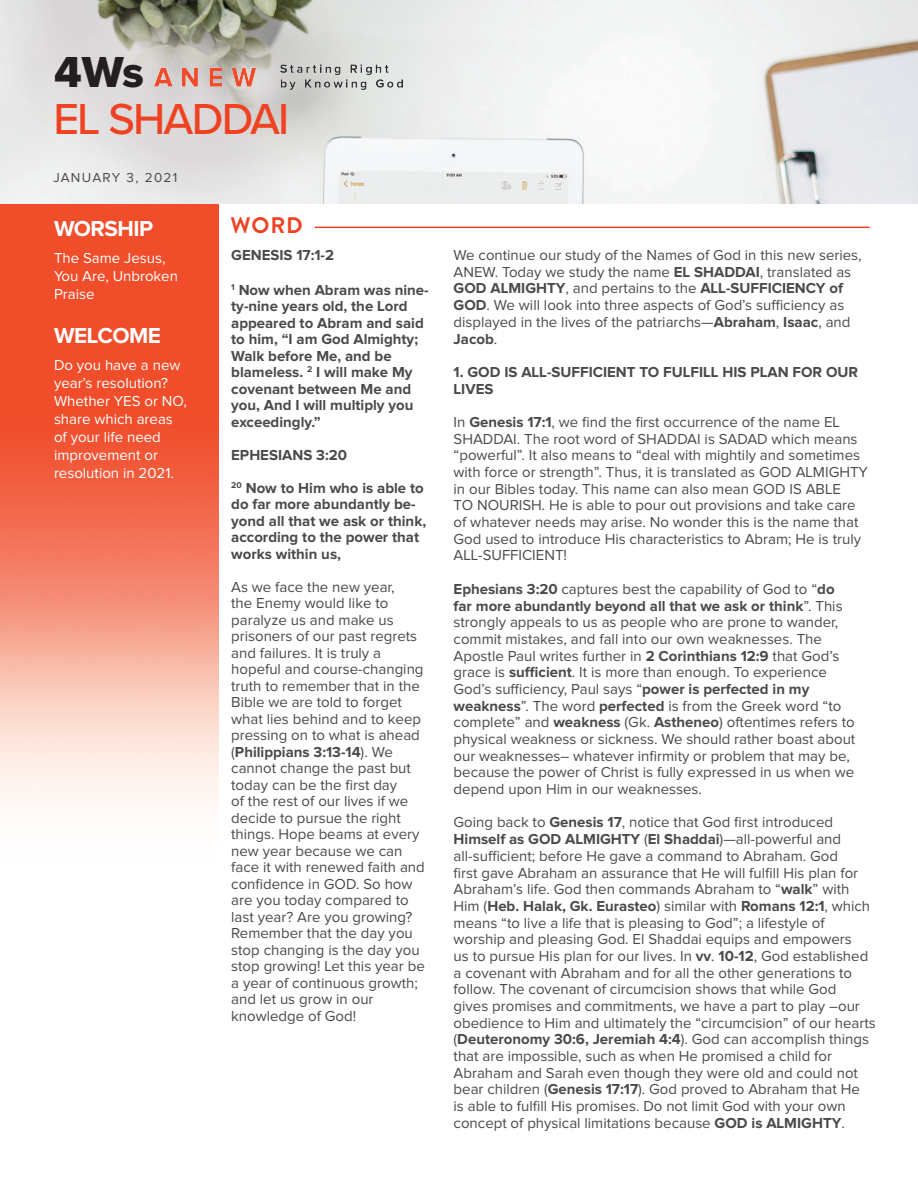
<style>
.page{position:relative;width:918px;height:1188px;background:#fff}
.page>*{position:absolute;margin:0;border:0;box-sizing:border-box;transform-origin:0 0}
.t1{font:500 45px "Proxima Nova";letter-spacing:-.04em;color:#ef4222}
.t2{font:45px "Proxima Nova Extrabld";color:#231f20}
.t3{font:700 22.5px "Proxima Nova";letter-spacing:-.02em;color:#fff}
.t4{font:700 22.5px "Brandon Grotesque";color:#ef4223}
.t5{font:15px/16.6px "Proxima Nova";color:#4a4a4a}
.t6{font:700 15px/16.5px "Proxima Nova";color:#4a4a4a}
.t7{font:15px/18px "Proxima Nova";color:#fff}
.t8{font:13.5px "Proxima Nova";letter-spacing:.1em;color:#4a4a4a}
.s1{font-weight:700}
.s2{font-weight:400}
</style>
<div class="page">
<img style="left:0;top:0;width:918px;height:203px">
<hr style="left:315px;top:227px;width:554px;height:1px;background:#ef4223">
<img style="left:0;top:204px;width:219px;height:597px">
<img style="left:154px;top:64px;width:249px;height:26px">
<h1 class="t2" style="left:54px;top:39px;width:92px">4Ws</h1>
<p class="t1" style="left:53px;top:85px;width:238px">EL SHADDAI</p>
<p class="t8" style="left:53px;top:172px;width:126px">JANUARY 3, 2021</p>
<p class="t3" style="left:54px;top:219px;width:101px">WORSHIP</p>
<p class="t7" style="left:54px;top:250px;width:126px">The Same Jesus,<br>You Are, Unbroken<br>Praise</p>
<p class="t3" style="left:54px;top:325px;width:109px">WELCOME</p>
<p class="t7" style="left:54px;top:356px;width:135px">Do you have a new year’s resolution?<br>Whether YES or NO, share which areas of your life need improvement or resolution in 2021.</p>
<h2 class="t4" style="left:230px;top:210px;width:74px">WORD</h2>
<p class="t6" style="left:231px;top:247px;width:104px">GENESIS 17:1-2</p>
<p class="t6" style="left:231px;top:282px;width:199px"><sup>1</sup> Now when Abram was nine&shy;ty-nine years old, the Lord appeared to Abram and said to him, “I am God Almighty;<br>Walk before Me, and be blameless. <sup>2</sup> I will make My covenant between Me and you, And I will multiply you exceedingly.”</p>
<p class="t6" style="left:231px;top:447px;width:117px">EPHESIANS 3:20</p>
<p class="t6" style="left:231px;top:480px;width:196px"><sup>20</sup> Now to Him who is able to do far more abundantly be&shy;yond all that we ask or think, according to the power that works within us,</p>
<p class="t5" style="left:231px;top:579px;width:165px">As we face the new year,</p>
<p class="t5" style="left:231px;top:595px;width:159px">the Enemy would like to</p>
<p class="t5" style="left:231px;top:612px;width:164px">paralyze us and make us</p>
<p class="t5" style="left:231px;top:628px;width:187px">prisoners of our past regrets and failures. It is truly a</p>
<p class="t5" style="left:231px;top:661px;width:194px">hopeful and course-changing truth to remember that in the<br>Bible we are told to forget what lies behind and to keep pressing on to what is ahead (<span class="s1">Philippians 3:13-14</span>). We</p>
<p class="t5" style="left:231px;top:760px;width:195px">cannot change the past but today can be the first day<br>of the rest of our lives if we decide to pursue the right things. Hope beams at every new year because we can face it with renewed faith and confidence in GOD. So how are you today compared to last year? Are you growing?<br>Remember that the day you stop changing is the day you stop growing! Let this year be a year of continuous growth; and let us grow in our</p>
<p class="t5" style="left:231px;top:1008px;width:127px">knowledge of God!</p>
<p class="t5" style="left:454px;top:247px;width:410px">We continue our study of the Names of God in this new series, ANEW. Today we study the name <span class="s1">EL SHADDAI</span>, translated as <span class="s1">GOD ALMIGHTY</span>, and pertains to the <span class="s1">ALL-SUFFICIENCY of GOD</span>. We will look into three aspects of God’s sufficiency as displayed in the lives of the patriarchs—<span class="s1">Abraham</span>, <span class="s1">Isaac</span>, and <span class="s1">Jacob</span>.</p>
<p class="t6" style="left:454px;top:364px;width:406px">1. GOD IS ALL-SUFFICIENT TO FULFILL HIS PLAN FOR OUR<br>LIVES</p>
<p class="t5" style="left:454px;top:414px;width:416px">In <span class="s1">Genesis 17:1</span>, we find the first occurrence of the name EL SHADDAI. The root word of SHADDAI is SADAD which means “powerful”. It also means to “deal with mightily and sometimes with force or strength”. Thus, it is translated as GOD ALMIGHTY in our Bibles today. This name can also mean GOD IS ABLE<br>TO NOURISH. He is able to pour out provisions and take care of whatever needs may arise. No wonder this is the name that God used to introduce His characteristics to Abram; He is truly ALL-SUFFICIENT!</p>
<p class="t5" style="left:454px;top:581px;width:383px"><span class="s1">Ephesians 3:20</span> captures best the capability of God to “<span class="s1">do</span></p>
<p class="t6" style="left:454px;top:598px;width:391px">far more abundantly beyond all that we ask or think<span class="s2">”. This</span></p>
<p class="t5" style="left:454px;top:615px;width:386px">strongly appeals to us as people who are prone to wander,</p>
<p class="t5" style="left:454px;top:631px;width:370px">commit mistakes, and fall into our own weaknesses. The</p>
<p class="t5" style="left:454px;top:648px;width:387px">Apostle Paul writes further in <span class="s1">2 Corinthians 12:9</span> that God’s</p>
<p class="t5" style="left:454px;top:665px;width:375px">grace is <span class="s1">sufficient</span>. It is more than enough. To experience</p>
<p class="t5" style="left:454px;top:681px;width:357px">God’s sufficiency, Paul says “<span class="s1">power is perfected in my</span></p>
<p class="t5" style="left:454px;top:698px;width:403px"><span class="s1">weakness</span>”. The word <span class="s1">perfected</span> is from the Greek word “to complete” and <span class="s1">weakness</span> (Gk. <span class="s1">Astheneo</span>) oftentimes refers to physical weakness or sickness. We should rather boast about our weaknesses– whatever infirmity or problem that may be, because the power of Christ is fully expressed in us when we depend upon Him in our weaknesses.</p>
<p class="t5" style="left:454px;top:815px;width:381px">Going back to <span class="s1">Genesis 17</span>, notice that God first introduced</p>
<p class="t5" style="left:454px;top:831px;width:418px"><span class="s1">Himself as GOD ALMIGHTY</span> (<span class="s1">El Shaddai</span>)—all-powerful and all-sufficient; before He gave a command to Abraham. God<br>first gave Abraham an assurance that He will fulfill His plan for Abraham’s life. God then commands Abraham to “<span class="s1">walk</span>” with Him (<span class="s1">Heb. Halak, Gk. Eurasteo</span>) similar with <span class="s1">Romans 12:1</span>, which means “to live a life that is pleasing to God”; a lifestyle of</p>
<p class="t5" style="left:454px;top:932px;width:416px">worship and pleasing God. El Shaddai equips and empowers us to pursue His plan for our lives. In <span class="s1">vv</span>. <span class="s1">10-12</span>, God established a covenant with Abraham and for all the other generations to follow. The covenant of circumcision shows that while God</p>
<p class="t5" style="left:454px;top:998px;width:424px">gives promises and commitments, we have a part to play –our obedience to Him and ultimately the “circumcision” of our hearts (<span class="s1">Deuteronomy 30:6, Jeremiah 4:4</span>). God can accomplish things that are impossible, such as when He promised a child for</p>
<p class="t5" style="left:454px;top:1065px;width:408px">Abraham and Sarah even though they were old and could not bear children (<span class="s1">Genesis 17:17</span>). God proved to Abraham that He</p>
<p class="t5" style="left:454px;top:1098px;width:394px">is able to fulfill His promises. Do not limit God with your own</p>
<p class="t5" style="left:454px;top:1115px;width:393px">concept of physical limitations because <span class="s1">GOD is ALMIGHTY</span>.</p>
</div>
